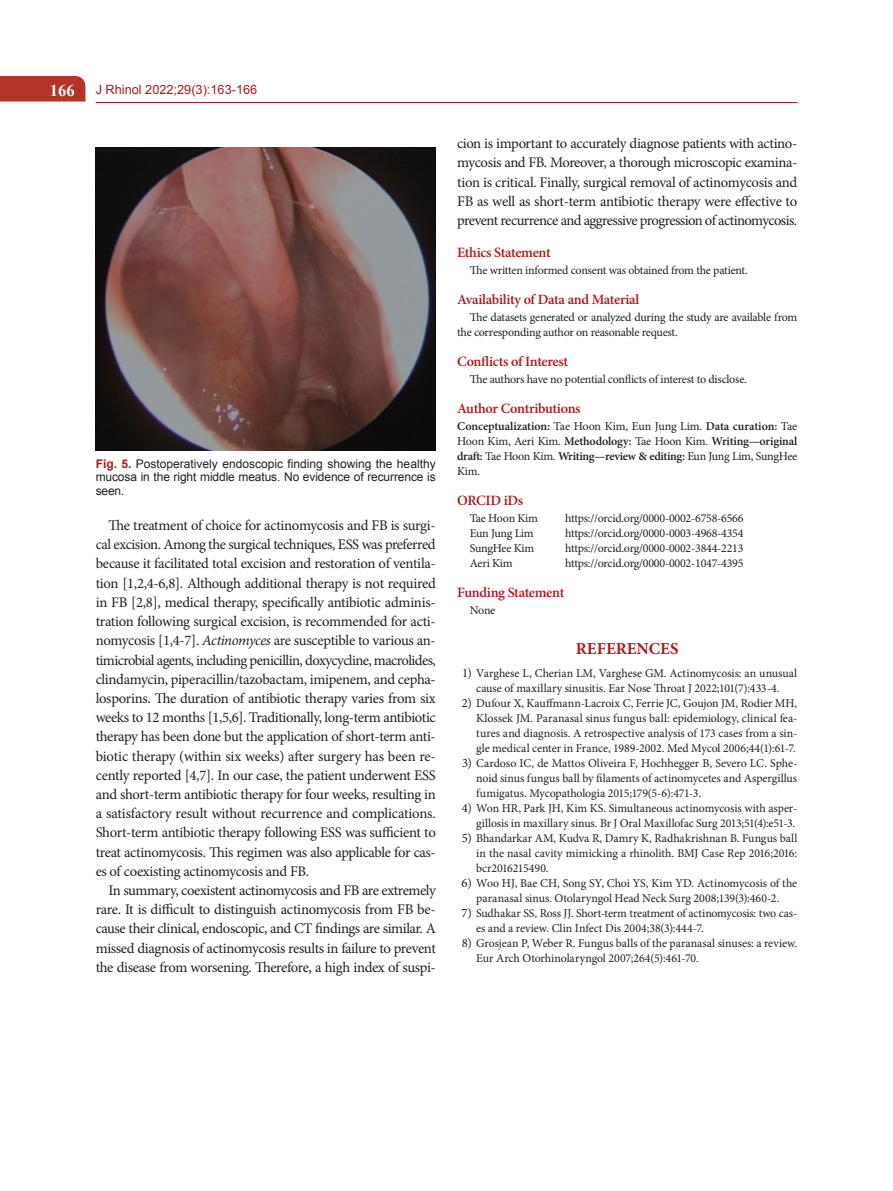
<style>
.page{position:relative;width:893px;height:1191px;background:#fff}
.page>*{position:absolute;margin:0;border:0;box-sizing:border-box;transform-origin:0 0}
.t1{font:700 16.8px "Minion Pro";color:#ae1a1e}
.t2{font:700 16.5px "Times New Roman";color:#fff}
.t3{font:14.7px/19.2px "Minion Pro";letter-spacing:-.03em;color:#231f20;text-align:justify}
.t4{font:600 14.25px "Minion Pro";letter-spacing:-.025em;color:#ae1a1e}
.t5{font:12.75px "Arial";color:#ae1a1e}
.t6{font:12px/15.1px "Minion Pro";letter-spacing:-.015em;color:#231f20}
.t7{font:600 12px/15px "Minion Pro";letter-spacing:-.02em;color:#231f20;text-align:justify}
.t8{font:12px/13.5px "Arial";letter-spacing:-.01em;color:#231f20;text-align:justify}
.s1{font-weight:700;color:#ae1a1e}
.s2{font-style:italic}
.s3{font-weight:400}
.s4{font-size:12.75px}
</style>
<div class="page">
<div style="left:0;top:76px;width:85px;height:26px;background:#b33428"></div>
<hr style="left:96px;top:102px;width:701px;height:1px;background:#ae1a1e">
<img style="left:96px;top:148px;width:340px;height:302px">
<p class="t2" style="left:50px;top:79px;width:26px">166</p>
<p class="t5" style="left:96px;top:81px;width:163px">J Rhinol 2022;29(3):163-166</p>
<p class="t8" style="left:96px;top:457px;width:342px"><span class="s1">Fig. 5.</span> Postoperatively endoscopic finding showing the healthy mucosa in the right middle meatus. No evidence of recurrence is seen.</p>
<p class="t3" style="left:96px;top:516px;width:342px;text-indent:13px">The treatment of choice for actinomycosis and FB is surgi&shy;cal excision. Among the surgical techniques, ESS was preferred because it facilitated total excision and restoration of ventila&shy;tion [1,2,4-6,8]. Although additional therapy is not required in FB [2,8], medical therapy, specifically antibiotic adminis&shy;tration following surgical excision, is recommended for acti&shy;nomycosis [1,4-7]. <span class="s2">Actinomyces</span> are susceptible to various an&shy;timicrobial agents, including penicillin, doxycycline, macrolides, clindamycin, piperacillin/tazobactam, imipenem, and cepha&shy;losporins. The duration of antibiotic therapy varies from six weeks to 12 months [1,5,6]. Traditionally, long-term antibiotic therapy has been done but the application of short-term anti&shy;biotic therapy (within six weeks) after surgery has been re&shy;cently reported [4,7]. In our case, the patient underwent ESS and short-term antibiotic therapy for four weeks, resulting in a satisfactory result without recurrence and complications.<br>Short-term antibiotic therapy following ESS was sufficient to treat actinomycosis. This regimen was also applicable for cas&shy;es of coexisting actinomycosis and FB.</p>
<p class="t3" style="left:96px;top:880px;width:342px;text-indent:13px">In summary, coexistent actinomycosis and FB are extremely rare. It is difficult to distinguish actinomycosis from FB be&shy;cause their clinical, endoscopic, and CT findings are similar. A missed diagnosis of actinomycosis results in failure to prevent the disease from worsening. Therefore, a high index of suspi-</p>
<p class="t3" style="left:457px;top:134px;width:342px">cion is important to accurately diagnose patients with actino&shy;mycosis and FB. Moreover, a thorough microscopic examina&shy;tion is critical. Finally, surgical removal of actinomycosis and FB as well as short-term antibiotic therapy were effective to prevent recurrence and aggressive progression of actinomycosis.</p>
<p class="t4" style="left:457px;top:242px;width:95px">Ethics Statement</p>
<p class="t6" style="left:470px;top:263px;width:279px">The written informed consent was obtained from the patient.</p>
<p class="t4" style="left:457px;top:289px;width:184px">Availability of Data and Material</p>
<p class="t6" style="left:457px;top:310px;width:342px;text-indent:13px">The datasets generated or analyzed during the study are available from the corresponding author on reasonable request.</p>
<p class="t4" style="left:457px;top:351px;width:112px">Conflicts of Interest</p>
<p class="t6" style="left:470px;top:371px;width:279px">The authors have no potential conflicts of interest to disclose.</p>
<p class="t4" style="left:457px;top:398px;width:125px">Author Contributions</p>
<p class="t7" style="left:457px;top:418px;width:342px">Conceptualization: <span class="s3">Tae Hoon Kim, Eun Jung Lim.</span> Data curation: <span class="s3">Tae Hoon Kim, Aeri Kim.</span> Methodology: <span class="s3">Tae Hoon Kim.</span> Writing—original draft: <span class="s3">Tae Hoon Kim.</span> Writing—review &amp; editing: <span class="s3">Eun Jung Lim, SungHee Kim.</span></p>
<p class="t4" style="left:457px;top:490px;width:68px">ORCID iDs</p>
<p class="t6" style="left:470px;top:510px;width:70px">Tae Hoon Kim</p>
<p class="t6" style="left:565px;top:510px;width:180px">https://orcid.org/0000-0002-6758-6566</p>
<p class="t6" style="left:470px;top:525px;width:65px">Eun Jung Lim</p>
<p class="t6" style="left:565px;top:525px;width:180px">https://orcid.org/0000-0003-4968-4354</p>
<p class="t6" style="left:470px;top:540px;width:66px">SungHee Kim</p>
<p class="t6" style="left:565px;top:540px;width:180px">https://orcid.org/0000-0002-3844-2213</p>
<p class="t6" style="left:470px;top:555px;width:44px">Aeri Kim</p>
<p class="t6" style="left:565px;top:555px;width:180px">https://orcid.org/0000-0002-1047-4395</p>
<p class="t4" style="left:457px;top:582px;width:109px">Funding Statement</p>
<p class="t6" style="left:470px;top:602px;width:27px">None</p>
<p class="t1" style="left:576px;top:637px;width:104px">REFERENCES</p>
<p class="t6" style="left:462px;top:665px;width:336px;text-align:center"><span class="s4">1)</span> Varghese L, Cherian LM, Varghese GM. Actinomycosis: an unusual cause of maxillary sinusitis. Ear Nose Throat J 2022;101(7):433-4.</p>
<p class="t6" style="left:476px;top:695px;width:323px;text-align:justify;text-indent:-14px"><span class="s4">2)</span> Dufour X, Kauffmann-Lacroix C, Ferrie JC, Goujon JM, Rodier MH, Klossek JM. Paranasal sinus fungus ball: epidemiology, clinical fea&shy;tures and diagnosis. A retrospective analysis of 173 cases from a sin&shy;gle medical center in France, 1989-2002. Med Mycol 2006;44(1):61-7.</p>
<p class="t6" style="left:476px;top:755px;width:323px;text-align:justify;text-indent:-14px"><span class="s4">3)</span> Cardoso IC, de Mattos Oliveira F, Hochhegger B, Severo LC. Sphe&shy;noid sinus fungus ball by filaments of actinomycetes and Aspergillus fumigatus. Mycopathologia 2015;179(5-6):471-3.</p>
<p class="t6" style="left:462px;top:800px;width:337px;text-align:right"><span class="s4">4)</span> Won HR, Park JH, Kim KS. Simultaneous actinomycosis with asper&shy;gillosis in maxillary sinus. Br J Oral Maxillofac Surg 2013;51(4):e51-3.</p>
<p class="t6" style="left:476px;top:830px;width:323px;text-align:justify;text-indent:-14px"><span class="s4">5)</span> Bhandarkar AM, Kudva R, Damry K, Radhakrishnan B. Fungus ball in the nasal cavity mimicking a rhinolith. BMJ Case Rep 2016;2016: bcr2016215490.</p>
<p class="t6" style="left:462px;top:875px;width:337px;text-align:center"><span class="s4">6)</span> Woo HJ, Bae CH, Song SY, Choi YS, Kim YD. Actinomycosis of the paranasal sinus. Otolaryngol Head Neck Surg 2008;139(3):460-2.</p>
<p class="t6" style="left:476px;top:905px;width:323px;text-indent:-15px"><span class="s4">7)</span> Sudhakar SS, Ross JJ. Short-term treatment of actinomycosis: two cas&shy;es and a review. Clin Infect Dis 2004;38(3):444-7.</p>
<p class="t6" style="left:476px;top:935px;width:322px;text-indent:-14px"><span class="s4">8)</span> Grosjean P, Weber R. Fungus balls of the paranasal sinuses: a review.<br>Eur Arch Otorhinolaryngol 2007;264(5):461-70.</p>
</div>
